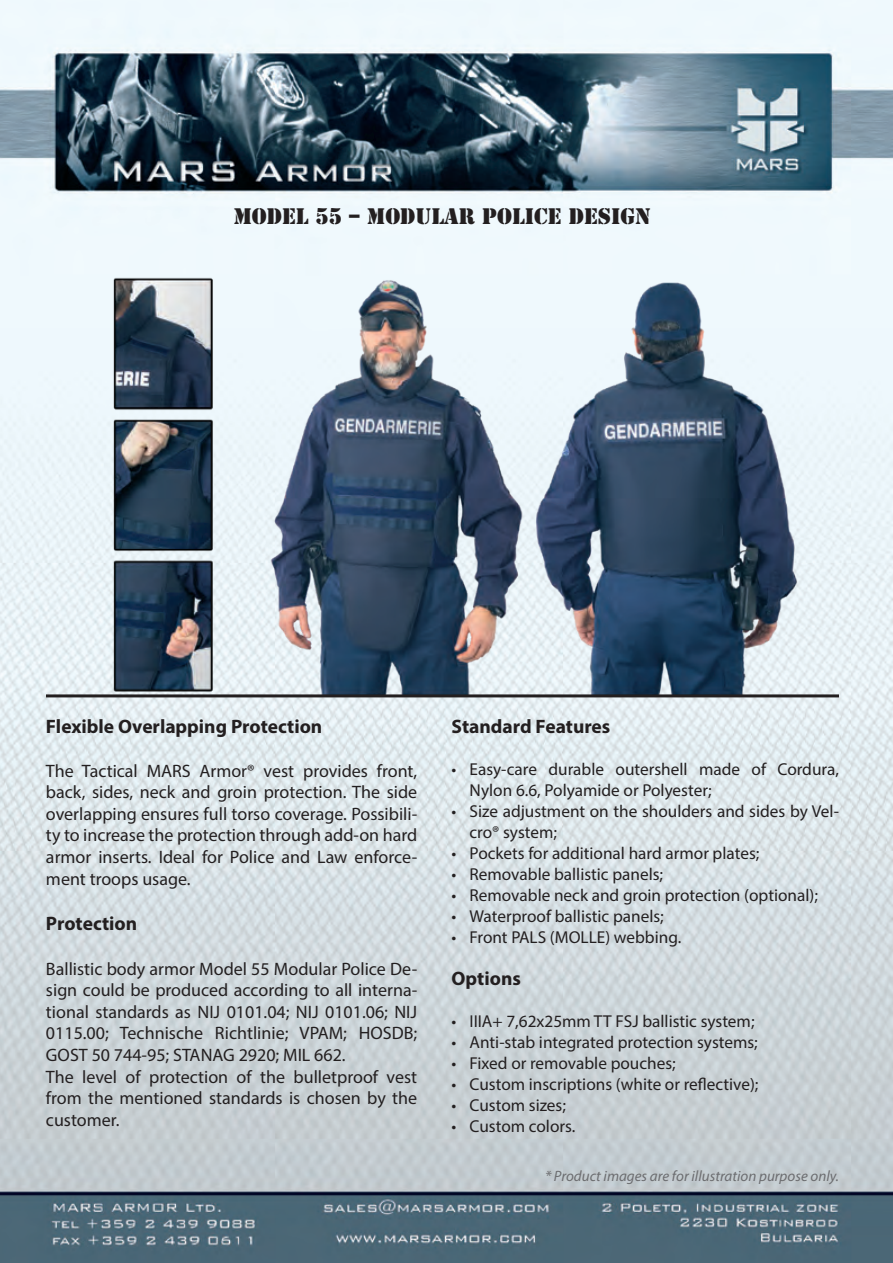
<style>
.page{position:relative;width:893px;height:1263px;background:#fff}
.page>*{position:absolute;margin:0;border:0;box-sizing:border-box;transform-origin:0 0}
.t1{font:21px "Stencil Std";color:#231f20}
.body_text{font:700 19.5px "Myriad Pro";color:#231f20}
.body_sub_title{font:700 19.5px "Myriad Pro";color:#231f20}
.body_sub_title-2{font:18px/21.6px "Myriad Pro";color:#231f20;text-align:justify}
.body_text-2{font:17.25px/21px "Myriad Pro";color:#231f20}
.small_print{font:italic 15px "Myriad Pro";color:#6c6d70}
</style>
<div class="page">
<img style="left:0;top:0;width:893px;height:1263px">
<img style="left:0;top:210px;width:893px;height:561px">
<hr style="left:46px;top:694px;width:793px;height:3px;background:#231f20">
<p class="t1" style="left:233px;top:203px;width:419px">MODEL 55 – MODULAR POLICE DESIGN</p>
<p class="body_text" style="left:46px;top:714px;width:278px">Flexible Overlapping Protection</p>
<p class="body_sub_title-2" style="left:46px;top:759px;width:373px">The Tactical MARS Armor® vest provides front, back, sides, neck and groin protection. The side overlapping ensures full torso coverage. Possibili&shy;ty to increase the protection through add-on hard</p>
<p class="body_sub_title-2" style="left:46px;top:846px;width:373px">armor inserts. Ideal for Police and Law enforce&shy;ment troops usage.</p>
<p class="body_sub_title" style="left:46px;top:910px;width:93px">Protection</p>
<p class="body_sub_title-2" style="left:46px;top:957px;width:373px">Ballistic body armor Model 55 Modular Police De&shy;sign could be produced according to all interna&shy;tional standards as NIJ 0101.04; NIJ 0101.06; NIJ 0115.00; Technische Richtlinie; VPAM; HOSDB; GOST 50 744-95; STANAG 2920; MIL 662.</p>
<p class="body_sub_title-2" style="left:46px;top:1065px;width:373px">The level of protection of the bulletproof vest from the mentioned standards is chosen by the customer.</p>
<p class="body_text" style="left:452px;top:714px;width:160px">Standard Features</p>
<p class="body_text-2" style="left:470px;top:759px;width:371px;text-indent:-18px">• Easy-care durable outershell made of Cordura,<br>Nylon 6.6, Polyamide or Polyester;</p>
<p class="body_text-2" style="left:470px;top:801px;width:371px;text-indent:-18px">• Size adjustment on the shoulders and sides by Vel&shy;cro® system;</p>
<p class="body_text-2" style="left:452px;top:843px;width:309px">• Pockets for additional hard armor plates;</p>
<p class="body_text-2" style="left:452px;top:864px;width:213px">• Removable ballistic panels;</p>
<p class="body_text-2" style="left:452px;top:885px;width:368px">• Removable neck and groin protection (optional);</p>
<p class="body_text-2" style="left:452px;top:906px;width:214px">• Waterproof ballistic panels;</p>
<p class="body_text-2" style="left:452px;top:927px;width:231px">• Front PALS (MOLLE) webbing.</p>
<p class="body_text" style="left:452px;top:966px;width:71px">Options</p>
<p class="body_text-2" style="left:452px;top:1011px;width:304px">• IIIA+ 7,62x25mm TT FSJ ballistic system;</p>
<p class="body_text-2" style="left:452px;top:1032px;width:308px">• Anti-stab integrated protection systems;</p>
<p class="body_text-2" style="left:452px;top:1053px;width:226px">• Fixed or removable pouches;</p>
<p class="body_text-2" style="left:452px;top:1074px;width:308px">• Custom inscriptions (white or reflective);</p>
<p class="body_text-2" style="left:452px;top:1095px;width:116px">• Custom sizes;</p>
<p class="body_text-2" style="left:452px;top:1116px;width:125px">• Custom colors.</p>
<p class="small_print" style="left:545px;top:1166px;width:295px">* Product images are for illustration purpose only.</p>
</div>
